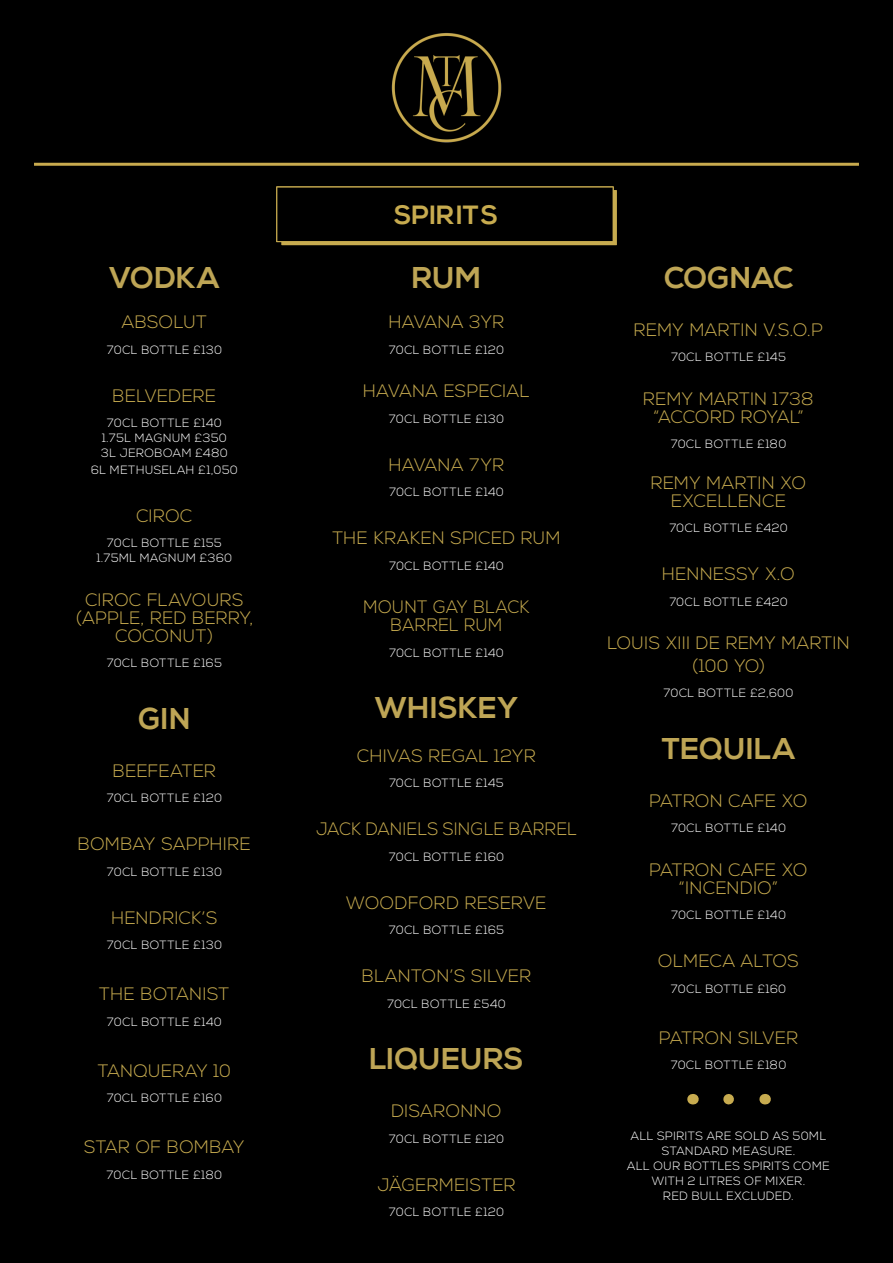
<style>
.page{position:relative;width:893px;height:1263px;background:#000}
.page>*{position:absolute;margin:0;border:0;box-sizing:border-box;transform-origin:0 0}
.t1{font:700 30px "Nexa";letter-spacing:.015em;color:#bea555}
.t2{font:700 26.4px "Nexa";color:#c7ab4f}
.t3{font:300 18px/18px "Nexa";letter-spacing:.025em;color:#c7ab4f;text-align:center}
.t4{font:300 18px/18px "Nexa";letter-spacing:.025em;color:#c7ab4f;text-align:center;scale:.96 1}
.t5{font:300 12px/15px "Nexa";letter-spacing:.035em;color:#fff;text-align:center}
</style>
<div class="page">
<img style="left:392px;top:33px;width:109px;height:109px">
<hr style="left:34px;top:163px;width:825px;height:3px;background:#c8aa4e">
<svg style="left:729px;top:1094px;width:5px;height:10px"></svg>
<svg style="left:276px;top:186px;width:341px;height:59px"></svg>
<p class="t1" style="left:109px;top:260px;width:112px">VODKA</p>
<p class="t3" style="left:122px;top:314px;width:87px">ABSOLUT</p>
<p class="t5" style="left:107px;top:342px;width:117px">70CL BOTTLE £130</p>
<p class="t3" style="left:113px;top:387px;width:105px">BELVEDERE</p>
<p class="t5" style="left:102px;top:416px;width:126px">70CL BOTTLE £140<br>1.75L MAGNUM £350</p>
<p class="t5" style="left:101px;top:446px;width:128px">3L JEROBOAM £480</p>
<p class="t5" style="left:91px;top:462px;width:148px">6L METHUSELAH £1,050</p>
<p class="t3" style="left:136px;top:507px;width:58px">CIROC</p>
<p class="t5" style="left:97px;top:536px;width:137px">70CL BOTTLE £155<br>1.75ML MAGNUM £360</p>
<p class="t3" style="left:85px;top:591px;width:160px">CIROC FLAVOURS</p>
<p class="t3" style="left:75px;top:609px;width:180px">(APPLE, RED BERRY,<br>COCONUT)</p>
<p class="t5" style="left:107px;top:656px;width:117px">70CL BOTTLE £165</p>
<p class="t1" style="left:138px;top:701px;width:53px">GIN</p>
<p class="t3" style="left:113px;top:762px;width:104px">BEEFEATER</p>
<p class="t5" style="left:107px;top:791px;width:117px">70CL BOTTLE £120</p>
<p class="t3" style="left:78px;top:836px;width:175px">BOMBAY SAPPHIRE</p>
<p class="t5" style="left:107px;top:864px;width:117px">70CL BOTTLE £130</p>
<p class="t3" style="left:111px;top:909px;width:108px">HENDRICK’S</p>
<p class="t5" style="left:107px;top:938px;width:117px">70CL BOTTLE £130</p>
<p class="t3" style="left:99px;top:986px;width:132px">THE BOTANIST</p>
<p class="t5" style="left:107px;top:1014px;width:116px">70CL BOTTLE £140</p>
<p class="t3" style="left:98px;top:1062px;width:135px">TANQUERAY 10</p>
<p class="t5" style="left:107px;top:1091px;width:117px">70CL BOTTLE £160</p>
<p class="t3" style="left:84px;top:1139px;width:162px">STAR OF BOMBAY</p>
<p class="t5" style="left:107px;top:1167px;width:117px">70CL BOTTLE £180</p>
<h2 class="t2" style="left:394px;top:199px;width:106px">SPIRITS</h2>
<p class="t1" style="left:412px;top:260px;width:71px">RUM</p>
<p class="t3" style="left:389px;top:314px;width:117px">HAVANA 3YR</p>
<p class="t5" style="left:389px;top:342px;width:117px">70CL BOTTLE £120</p>
<p class="t3" style="left:363px;top:383px;width:168px">HAVANA ESPECIAL</p>
<p class="t5" style="left:389px;top:411px;width:117px">70CL BOTTLE £130</p>
<p class="t3" style="left:389px;top:456px;width:117px">HAVANA 7YR</p>
<p class="t5" style="left:389px;top:485px;width:116px">70CL BOTTLE £140</p>
<p class="t3" style="left:332px;top:530px;width:230px">THE KRAKEN SPICED RUM</p>
<p class="t5" style="left:389px;top:558px;width:116px">70CL BOTTLE £140</p>
<p class="t4" style="left:363px;top:599px;width:175px">MOUNT GAY BLACK<br>BARREL RUM</p>
<p class="t5" style="left:389px;top:645px;width:116px">70CL BOTTLE £140</p>
<p class="t1" style="left:375px;top:690px;width:145px">WHISKEY</p>
<p class="t3" style="left:357px;top:747px;width:180px">CHIVAS REGAL 12YR</p>
<p class="t5" style="left:389px;top:776px;width:116px">70CL BOTTLE £145</p>
<p class="t4" style="left:316px;top:821px;width:273px">JACK DANIELS SINGLE BARREL</p>
<p class="t5" style="left:389px;top:849px;width:117px">70CL BOTTLE £160</p>
<p class="t3" style="left:346px;top:894px;width:202px">WOODFORD RESERVE</p>
<p class="t5" style="left:389px;top:923px;width:117px">70CL BOTTLE £165</p>
<p class="t3" style="left:362px;top:968px;width:171px">BLANTON’S SILVER</p>
<p class="t5" style="left:387px;top:996px;width:120px">70CL BOTTLE £540</p>
<p class="t1" style="left:369px;top:1041px;width:156px">LIQUEURS</p>
<p class="t3" style="left:391px;top:1103px;width:112px">DISARONNO</p>
<p class="t5" style="left:389px;top:1131px;width:117px">70CL BOTTLE £120</p>
<p class="t3" style="left:377px;top:1176px;width:140px">JÄGERMEISTER</p>
<p class="t5" style="left:389px;top:1205px;width:117px">70CL BOTTLE £120</p>
<p class="t1" style="left:664px;top:260px;width:131px">COGNAC</p>
<p class="t3" style="left:634px;top:321px;width:191px">REMY MARTIN V.S.O.P</p>
<p class="t5" style="left:671px;top:350px;width:116px">70CL BOTTLE £145</p>
<p class="t3" style="left:643px;top:390px;width:172px">REMY MARTIN 1738 “ACCORD ROYAL”</p>
<p class="t5" style="left:671px;top:437px;width:117px">70CL BOTTLE £180</p>
<p class="t3" style="left:651px;top:474px;width:157px">REMY MARTIN XO<br>EXCELLENCE</p>
<p class="t5" style="left:669px;top:521px;width:120px">70CL BOTTLE £420</p>
<p class="t3" style="left:662px;top:566px;width:134px">HENNESSY X.O</p>
<p class="t5" style="left:669px;top:594px;width:120px">70CL BOTTLE £420</p>
<p class="t3" style="left:607px;top:632px;width:244px;line-height:22.5px">LOUIS XIII DE REMY MARTIN (100 YO)</p>
<p class="t5" style="left:663px;top:686px;width:132px">70CL BOTTLE £2,600</p>
<p class="t1" style="left:662px;top:731px;width:135px">TEQUILA</p>
<p class="t3" style="left:649px;top:792px;width:160px">PATRON CAFE XO</p>
<p class="t5" style="left:671px;top:821px;width:116px">70CL BOTTLE £140</p>
<p class="t3" style="left:649px;top:861px;width:160px">PATRON CAFE XO “INCENDIO”</p>
<p class="t5" style="left:671px;top:908px;width:116px">70CL BOTTLE £140</p>
<p class="t3" style="left:658px;top:953px;width:142px">OLMECA ALTOS</p>
<p class="t5" style="left:671px;top:981px;width:117px">70CL BOTTLE £160</p>
<p class="t3" style="left:659px;top:1029px;width:140px">PATRON SILVER</p>
<p class="t5" style="left:671px;top:1058px;width:117px">70CL BOTTLE £180</p>
<p class="t5" style="left:631px;top:1128px;width:197px">ALL SPIRITS ARE SOLD AS 50ML<br>STANDARD MEASURE.</p>
<p class="t5" style="left:627px;top:1158px;width:204px">ALL OUR BOTTLES SPIRITS COME<br>WITH 2 LITRES OF MIXER.</p>
<p class="t5" style="left:663px;top:1188px;width:132px">RED BULL EXCLUDED.</p>
</div>
